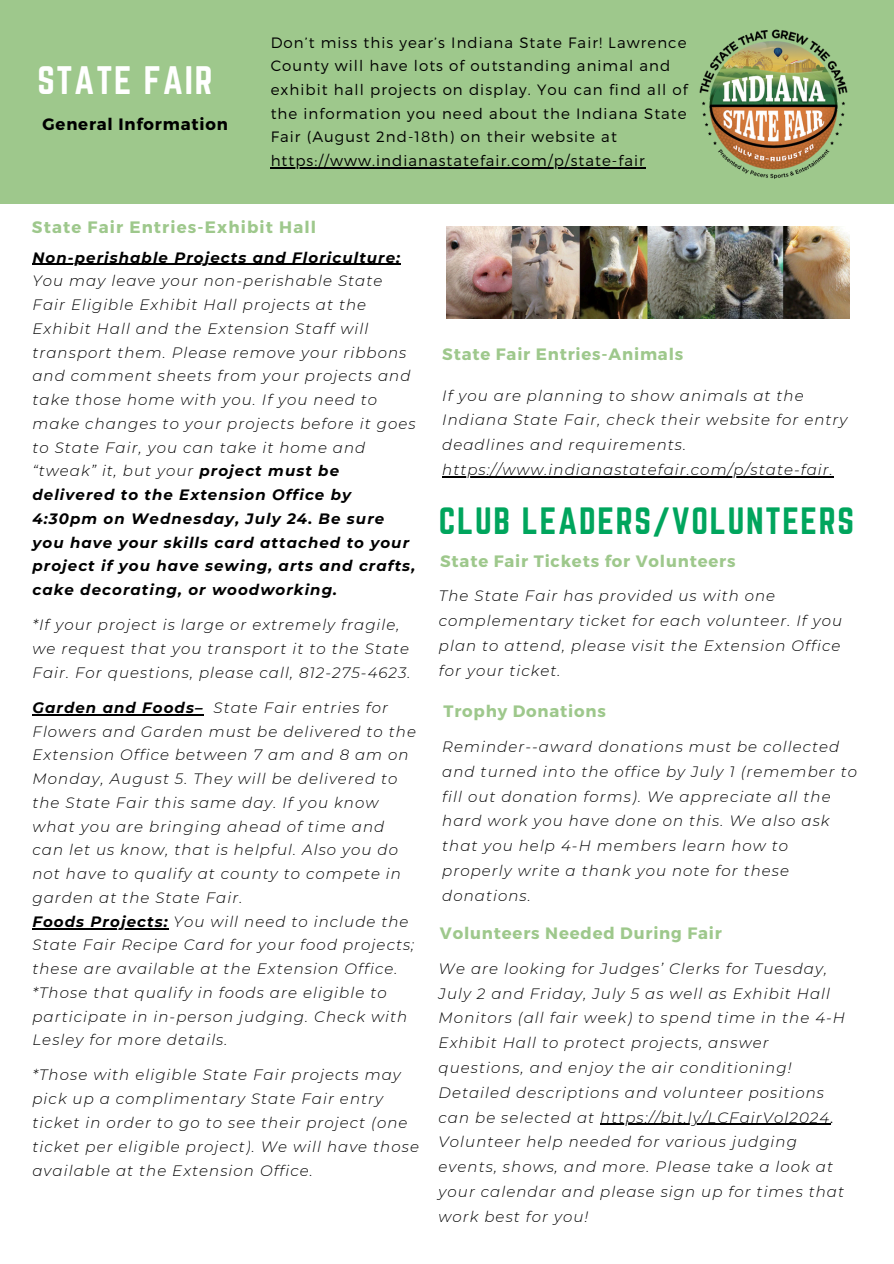
<style>
.page{position:relative;width:894px;height:1264px;background:#fff}
.page>*{position:absolute;margin:0;border:0;box-sizing:border-box;transform-origin:0 0}
.t1{font:34.8px "Norwester";letter-spacing:.05em;color:#fff}
.t2{font:33.3px "Norwester";letter-spacing:.05em;color:#00a55d}
.t3{font:700 16.5px "Montserrat";letter-spacing:.05em;color:#9ec88c}
.t4{font:700 16.5px "Montserrat";letter-spacing:.07em;color:#9ec88c}
.t5{font:700 16.5px "Montserrat";letter-spacing:.05em;color:#000}
.t6{font:italic 300 15px/23.7px "Montserrat";letter-spacing:.07em;color:#000}
.t7{font:300 15px/23.7px "Montserrat";letter-spacing:.07em;color:#000}
.s1{font-weight:700}
.s2{font-style:normal}
</style>
<div class="page">
<div style="left:0;top:0;width:893px;height:203px;background:#9ec88c"></div>
<hr style="left:32px;top:264px;width:369px;height:1px;background:#000">
<hr style="left:32px;top:714px;width:171px;height:1px;background:#000">
<hr style="left:32px;top:927px;width:137px;height:2px;background:#000">
<hr style="left:600px;top:1123px;width:230px;height:1px;background:#000">
<hr style="left:442px;top:476px;width:391px;height:1px;background:#000">
<img style="left:699px;top:29px;width:149px;height:150px">
<hr style="left:270px;top:167px;width:375px;height:1px;background:#000">
<img style="left:446px;top:226px;width:403px;height:93px">
<h1 class="t1" style="left:37px;top:59px;width:176px">STATE FAIR</h1>
<p class="t5" style="left:42px;top:114px;width:187px">General Information</p>
<p class="t7" style="left:270px;top:30px;width:418px">Don’t miss this year’s Indiana State Fair! Lawrence County will have lots of outstanding animal and exhibit hall projects on display. You can find all of the information you need about the Indiana State Fair (August 2nd-18th) on their website at</p>
<p class="t7" style="left:270px;top:148px;width:375px">https://www.indianastatefair.com/p/state-fair</p>
<p class="t4" style="left:32px;top:216px;width:286px">State Fair Entries-Exhibit Hall</p>
<p class="t6" style="left:32px;top:245px;width:384px"><span class="s1">Non-perishable Projects and Floriculture:<br></span>You may leave your non-perishable State Fair Eligible Exhibit Hall projects at the Exhibit Hall and the Extension Staff will transport them. Please remove your ribbons and comment sheets from your projects and take those home with you. If you need to make changes to your projects before it goes to State Fair, you can take it home and “tweak” it, but your <span class="s1">project must be delivered to the Extension Office by 4:30pm on Wednesday, July 24. Be sure you have your skills card attached to your project if you have sewing, arts and crafts, cake decorating, or woodworking.</span></p>
<h1 class="t6" style="left:32px;top:613px;width:379px">*If your project is large or extremely fragile, we request that you transport it to the State<br>Fair. For questions, please call, 812-275-4623.</h1>
<h2 class="t6" style="left:32px;top:695px;width:385px"><span class="s1">Garden and Foods–</span> State Fair entries for Flowers and Garden must be delivered to the Extension Office between 7 am and 8 am on Monday, August 5. They will be delivered to the State Fair this same day. If you know what you are bringing ahead of time and can let us know, that is helpful. Also you do not have to qualify at county to compete in garden at the State Fair.</h2>
<h2 class="t6" style="left:32px;top:909px;width:383px"><span class="s1">Foods Projects:</span> You will need to include the State Fair Recipe Card for your food projects; these are available at the Extension Office. *Those that qualify in foods are eligible to participate in in-person judging. Check with Lesley for more details.</h2>
<p class="t6" style="left:32px;top:1063px;width:388px">*Those with eligible State Fair projects may pick up a complimentary State Fair entry ticket in order to go to see their project (one ticket per eligible project). We will have those available at the Extension Office.</p>
<h2 class="t3" style="left:442px;top:344px;width:242px">State Fair Entries-Animals</h2>
<h2 class="t6" style="left:442px;top:383px;width:406px;line-height:24.8px">If you are planning to show animals at the<br>Indiana State Fair, check their website for entry deadlines and requirements.</h2>
<p class="t6" style="left:442px;top:457px;width:392px">https://www.indianastatefair.com/p/state-fair.</p>
<p class="t2" style="left:439px;top:501px;width:416px">CLUB LEADERS/VOLUNTEERS</p>
<p class="t3" style="left:440px;top:550px;width:297px">State Fair Tickets for Volunteers</p>
<p class="t6" style="left:439px;top:583px;width:404px;line-height:24.8px">The State Fair has provided us with one complementary ticket for each volunteer. If you plan to attend, please visit the Extension Office for your ticket.</p>
<p class="t3" style="left:443px;top:700px;width:164px">Trophy Donations</p>
<h2 class="t6" style="left:442px;top:734px;width:416px;line-height:24.8px">Reminder--award donations must be collected and turned into the office by July 1 (remember to fill out donation forms). We appreciate all the hard work you have done on this. We also ask that you help 4-H members learn how to properly write a thank you note for these donations.</h2>
<p class="t3" style="left:439px;top:922px;width:283px">Volunteers Needed During Fair</p>
<h1 class="t6" style="left:438px;top:956px;width:408px;line-height:24.8px">We are looking for Judges’ Clerks for Tuesday, July 2 and Friday, July 5 as well as Exhibit Hall Monitors (all fair week) to spend time in the 4-H Exhibit Hall to protect projects, answer questions, and enjoy the air conditioning!<br>Detailed descriptions and volunteer positions can be selected at https://bit.ly/LCFairVol2024<span class="s2">.</span></h1>
<h2 class="t6" style="left:438px;top:1129px;width:407px;line-height:24.8px">Volunteer help needed for various judging events, shows, and more. Please take a look at your calendar and please sign up for times that work best for you!</h2>
</div>
